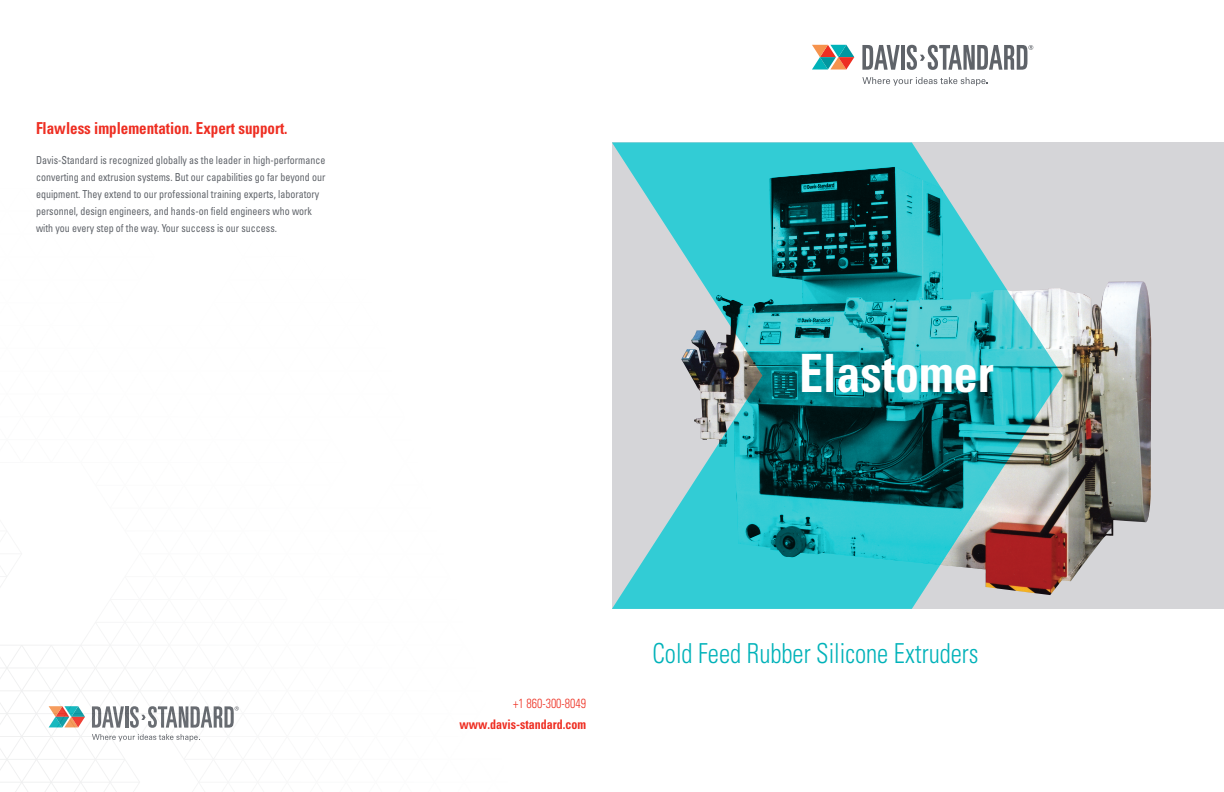
<style>
.page{position:relative;width:1224px;height:792px;background:#fff}
.page>*{position:absolute;margin:0;border:0;box-sizing:border-box;transform-origin:0 0}
.t1{font:700 condensed 52.8px "Univers LT Std";color:#fff;scale:.91 1}
.t2{font:300 condensed 27.5px "Univers LT Std";color:#00b2b9;scale:.91 1}
.t3{font:700 condensed 16.5px "Univers LT Std";color:#ee2e22;scale:.91 1}
.t4{font:700 condensed 13.2px "Univers LT Std";color:#ee2e22;scale:.91 1}
.t5{font:300 condensed 13.2px "Univers LT Std";color:#ee3123;scale:.91 1}
.t6{font:condensed 11px/17px "Univers LT Std";color:#5f6369;scale:.91 1}
</style>
<div class="page">
<svg style="left:812px;top:45px;width:42px;height:25px"></svg>
<svg style="left:862px;top:45px;width:38px;height:25px"></svg>
<hr style="left:901px;top:45px;width:4px;height:25px;background:#5f6369">
<svg style="left:862px;top:77px;width:126px;height:9px"></svg>
<svg style="left:907px;top:45px;width:126px;height:25px"></svg>
<svg style="left:1062px;top:143px;width:162px;height:466px;background:#c3c1c1"></svg>
<svg style="left:658px;top:143px;width:404px;height:466px;background:#4ea2a7"></svg>
<svg style="left:612px;top:142px;width:46px;height:467px;background:#bcd3d7"></svg>
<svg style="left:0;top:576px;width:239px;height:216px"></svg>
<p class="t3" style="left:36px;top:118px;width:278px">Flawless implementation. Expert support.</p>
<p class="t6" style="left:36px;top:152px;width:319px">Davis-Standard is recognized globally as the leader in high-performance converting and extrusion systems. But our capabilities go far beyond our equipment. They extend to our professional training experts, laboratory personnel, design engineers, and hands-on field engineers who work with you every step of the way. Your success is our success.</p>
<p class="t1" style="left:799px;top:341px;width:215px">Elastomer</p>
<p class="t5" style="left:513px;top:696px;width:82px">+1 860-300-8049</p>
<p class="t4" style="left:460px;top:716px;width:141px">www.davis-standard.com</p>
<p class="t2" style="left:652px;top:637px;width:360px">Cold Feed Rubber Silicone Extruders</p>
</div>
